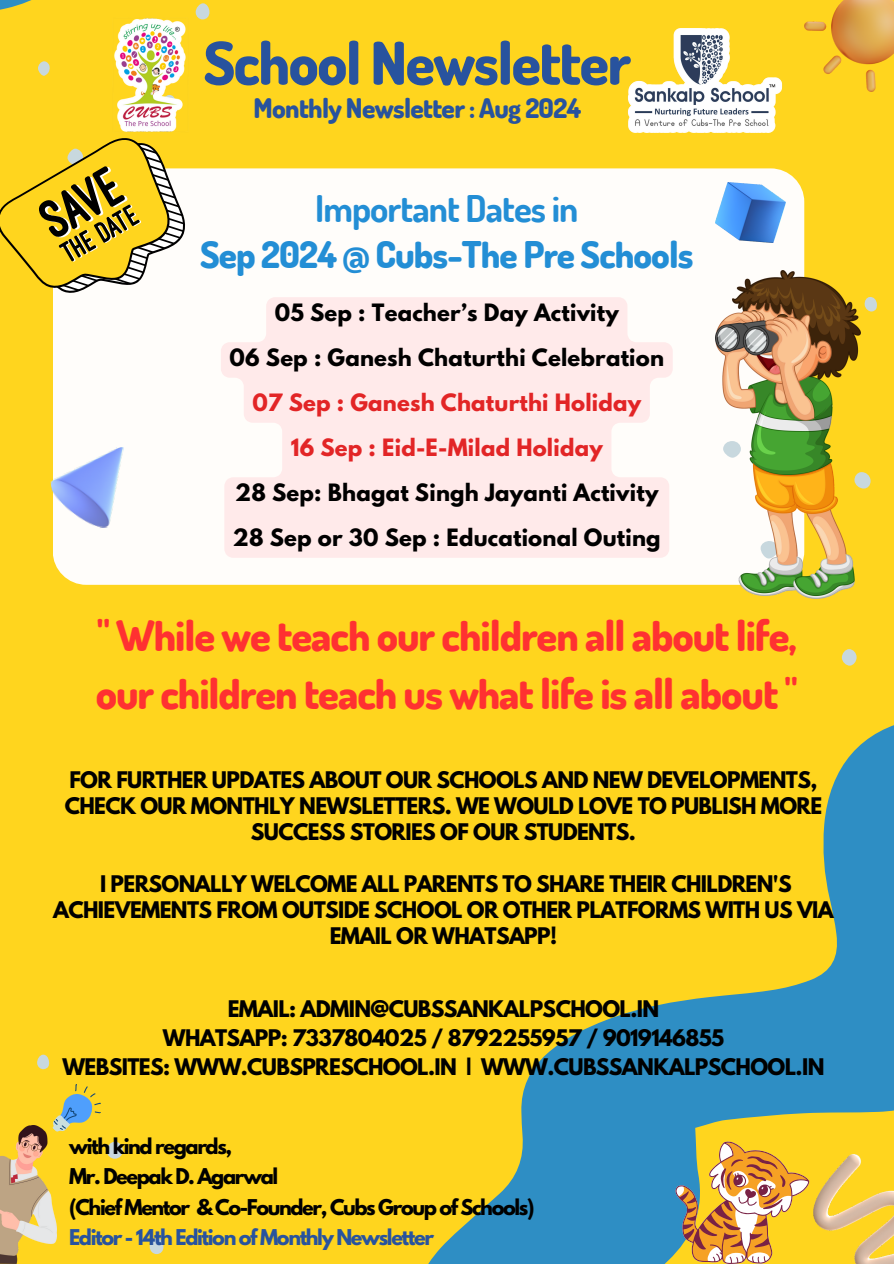
<style>
.page{position:relative;width:894px;height:1264px;background:#fff}
.page>*{position:absolute;margin:0;border:0;box-sizing:border-box;transform-origin:0 0}
.t1{font:800 59.25px "Dosis";letter-spacing:-.025em;color:#28539e}
.t2{font:800 42px/58.5px "Dosis";letter-spacing:-.025em;color:#ff3131}
.t3{font:800 36.75px/46.2px "Dosis";letter-spacing:-.025em;color:#238ed5;text-align:center}
.t4{font:800 27px "Dosis";letter-spacing:-.025em;color:#28539e}
.t5{font:700 21.15px "League Spartan";letter-spacing:.01em;color:#000}
.t6{font:700 21.15px "League Spartan";letter-spacing:.01em;color:#e22526}
.t7{font:700 20.25px/25.8px "League Spartan";letter-spacing:-.03em;color:#000;text-align:center}
.t8{font:700 19.2px "League Spartan";letter-spacing:-.07em;color:#000}
.t9{font:700 19.2px "League Spartan";letter-spacing:-.07em;color:#28539e}
.s1{font-weight:700}
</style>
<div class="page">
<div style="left:0;top:0;width:893px;height:1263px;background:#ffd51e"></div>
<svg style="left:195px;top:3px;width:14px;height:16px"></svg>
<svg style="left:38px;top:61px;width:12px;height:15px"></svg>
<div style="left:53px;top:168px;width:751px;height:417px;background:#fffdfa;border-radius:33px"></div>
<svg style="left:429px;top:654px;width:464px;height:609px"></svg>
<svg style="left:860px;top:472px;width:10px;height:16px"></svg>
<svg style="left:841px;top:649px;width:15px;height:17px"></svg>
<svg style="left:864px;top:297px;width:12px;height:15px"></svg>
<div style="left:106px;top:1141px;width:17px;height:17px;background:#c8d8de;border-radius:8px"></div>
<svg style="left:149px;top:1238px;width:14px;height:16px"></svg>
<svg style="left:37px;top:1054px;width:12px;height:15px"></svg>
<img style="left:804px;top:0;width:89px;height:91px">
<img style="left:715px;top:183px;width:70px;height:59px">
<img style="left:114px;top:18px;width:72px;height:111px">
<img style="left:627px;top:28px;width:156px;height:105px">
<img style="left:813px;top:1154px;width:80px;height:109px">
<img style="left:50px;top:447px;width:74px;height:81px">
<svg style="left:221px;top:297px;width:451px;height:261px;background:#ffeceb"></svg>
<svg style="left:0;top:129px;width:208px;height:164px"></svg>
<img style="left:715px;top:270px;width:145px;height:328px">
<svg style="left:53px;top:1084px;width:48px;height:48px"></svg>
<img style="left:0;top:1124px;width:57px;height:139px">
<svg style="left:675px;top:1141px;width:134px;height:122px"></svg>
<p class="t1" style="left:203px;top:24px;width:428px">School Newsletter</p>
<p class="t4" style="left:253px;top:90px;width:329px">Monthly Newsletter : Aug 2024</p>
<p class="t3" style="left:200px;top:184px;width:495px"><span class="s1">Important Dates in<br></span>Sep 2024 @ Cubs-The Pre Schools</p>
<p class="t5" style="left:275px;top:301px;width:345px">05 Sep : Teacher’s Day Activity</p>
<p class="t5" style="left:229px;top:346px;width:436px">06 Sep : Ganesh Chaturthi Celebration</p>
<h3 class="t6" style="left:252px;top:391px;width:390px">07 Sep : Ganesh Chaturthi Holiday</h3>
<p class="t6" style="left:291px;top:436px;width:313px">16 Sep : Eid-E-Milad Holiday</p>
<p class="t5" style="left:235px;top:481px;width:424px">28 Sep: Bhagat Singh Jayanti Activity</p>
<p class="t5" style="left:233px;top:526px;width:429px">28 Sep or 30 Sep : Educational Outing</p>
<p class="t2" style="left:96px;top:605px;width:703px">" While we teach our children all about life, our children teach us what life is all about "</p>
<p class="t7" style="left:65px;top:769px;width:758px">FOR FURTHER UPDATES ABOUT OUR SCHOOLS AND NEW DEVELOPMENTS,<br>CHECK OUR MONTHLY NEWSLETTERS. WE WOULD LOVE TO PUBLISH MORE<br>SUCCESS STORIES OF OUR STUDENTS.</p>
<h2 class="t7" style="left:53px;top:873px;width:782px">I PERSONALLY WELCOME ALL PARENTS TO SHARE THEIR CHILDREN'S<br>ACHIEVEMENTS FROM OUTSIDE SCHOOL OR OTHER PLATFORMS WITH US VIA<br>EMAIL OR WHATSAPP!</h2>
<p class="t7" style="left:62px;top:996px;width:763px;line-height:29.2px">EMAIL: ADMIN@CUBSSANKALPSCHOOL.IN<br>WHATSAPP: 7337804025 / 8792255957 / 9019146855<br>WEBSITES: WWW.CUBSPRESCHOOL.IN | WWW.CUBSSANKALPSCHOOL.IN</p>
<p class="t8" style="left:69px;top:1136px;width:165px">with kind regards,</p>
<p class="t8" style="left:69px;top:1166px;width:211px">Mr. Deepak D. Agarwal</p>
<h5 class="t8" style="left:69px;top:1197px;width:467px">(Chief Mentor &amp; Co-Founder, Cubs Group of Schools)</h5>
<h5 class="t9" style="left:69px;top:1227px;width:366px">Editor - 14th Edition of Monthly Newsletter</h5>
</div>
